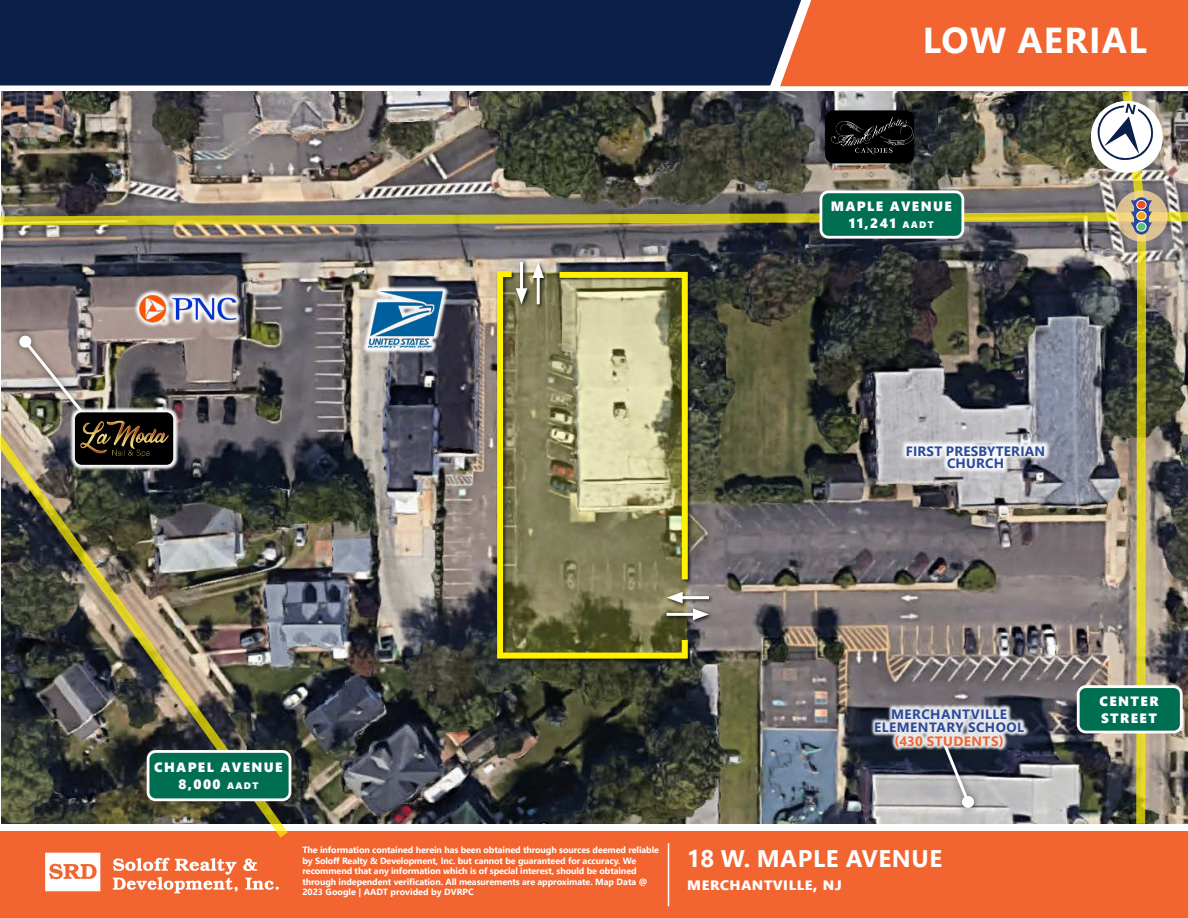
<style>
.page{position:relative;width:1188px;height:918px;background:#fff}
.page>*{position:absolute;margin:0;border:0;box-sizing:border-box;transform-origin:0 0}
.t1{font:700 36px "Segoe UI";letter-spacing:.035em;color:#fff}
.t2{font:700 24px "Segoe UI";letter-spacing:.025em;color:#fff}
.t3{font:700 18px "Segoe UI";color:#fff}
.t4{font:13.5px/16.5px "Segoe UI Black";letter-spacing:.1em;color:#fff;text-align:center}
.t5{font:700 13.5px/13.5px "Segoe UI";letter-spacing:.035em;color:#2b4a9a;text-align:center}
.t6{font:700 13.5px/12.5px "Segoe UI";letter-spacing:.015em;color:#2b4a9a;text-align:center}
.t7{font:700 13.5px "Segoe UI";letter-spacing:.035em;color:#f26531}
.t8{font:700 9px/10.5px "Segoe UI";letter-spacing:-.01em;color:#fff}
.s1{font-style:inherit}
.s2{font-size:9.45px}
</style>
<div class="page">
<div style="left:0;top:832px;width:1188px;height:86px;background:#f26531"></div>
<svg style="left:45px;top:853px;width:55px;height:38px;background:#fce0d5"></svg>
<svg style="left:113px;top:858px;width:166px;height:35px"></svg>
<hr style="left:668px;top:843px;width:1px;height:63px;background:#fff">
<img style="left:0;top:0;width:1188px;height:825px">
<div style="left:69px;top:407px;width:110px;height:64px;background:#fff;opacity:.95"></div>
<div style="left:75px;top:412px;width:98px;height:53px;background:#000;border-radius:7px"></div>
<img style="left:75px;top:415px;width:98px;height:46px">
<h1 class="t1" style="left:923px;top:6px;width:226px">LOW AERIAL</h1>
<h3 class="t4" style="left:831px;top:197px;width:123px">MAPLE AVENUE<br><span class="s1">11,241</span> <span class="s2">AADT</span></h3>
<h3 class="t6" style="left:906px;top:444px;width:141px">FIRST PRESBYTERIAN<br>CHURCH</h3>
<h3 class="t4" style="left:154px;top:758px;width:130px">CHAPEL AVENUE<br><span class="s1">8,000</span> <span class="s2">AADT</span></h3>
<p class="t8" style="left:302px;top:844px;width:358px">The information contained herein has been obtained through sources deemed reliable by Soloff Realty &amp; Development, Inc. but cannot be guaranteed for accuracy. We recommend that any information which is of special interest, should be obtained through independent verification. All measurements are approximate. Map Data @ 2023 Google | AADT provided by DVRPC</p>
<h3 class="t5" style="left:874px;top:706px;width:151px">MERCHANTVILLE<br>ELEMENTARY SCHOOL</h3>
<h3 class="t7" style="left:895px;top:728px;width:111px">(430 STUDENTS)</h3>
<h2 class="t2" style="left:687px;top:836px;width:257px">18 W. MAPLE AVENUE</h2>
<h3 class="t3" style="left:687px;top:867px;width:157px">merchantville, nj</h3>
<h3 class="t4" style="left:1100px;top:692px;width:60px;text-align:left">CENTER<br>STREET</h3>
</div>
